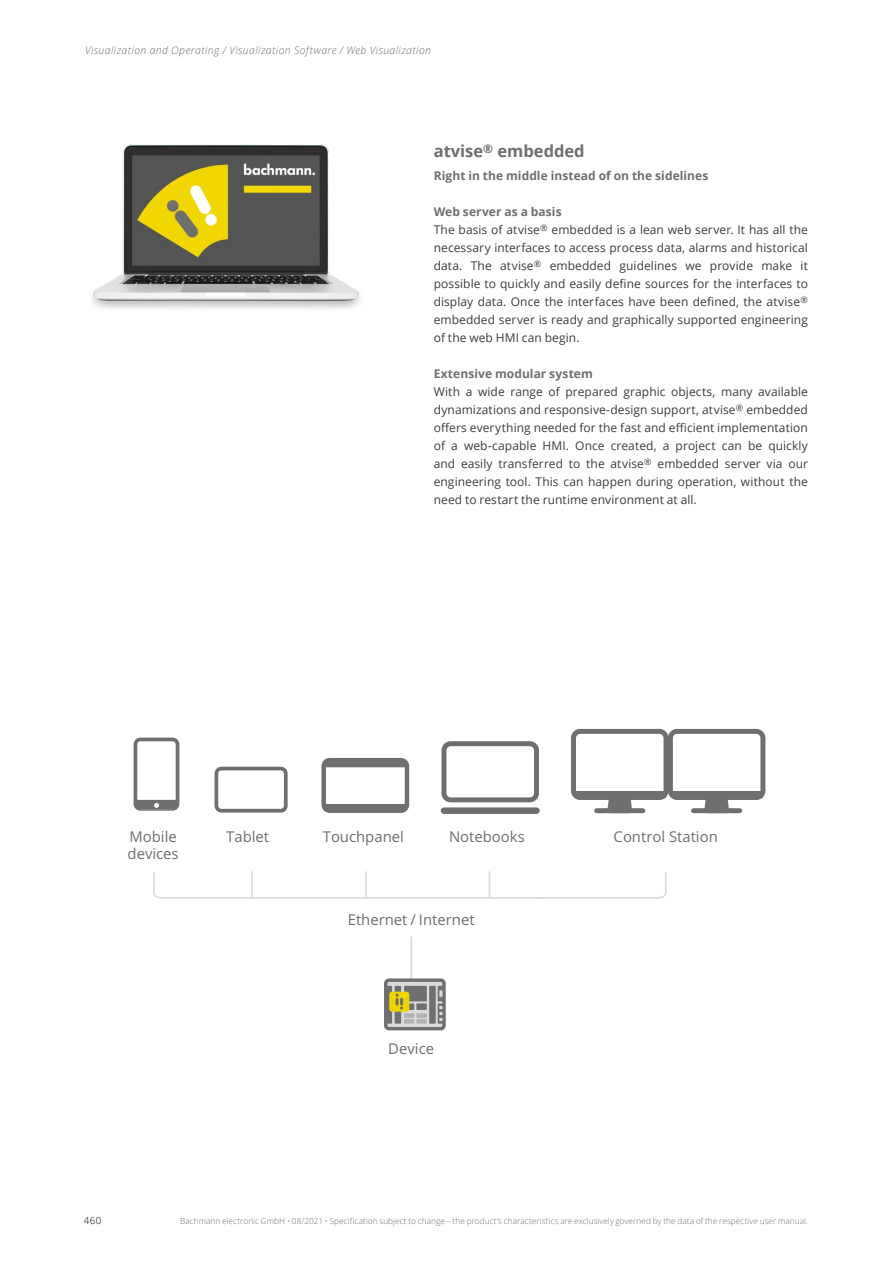
<style>
.page{position:relative;width:893px;height:1263px;background:#fff}
.page>*{position:absolute;margin:0;border:0;box-sizing:border-box;transform-origin:0 0}
.t1{font:700 16.5px "Open Sans";color:#706f6f}
.t2{font:14.85px "Open Sans";color:#706f6f}
.t3{font:12px/18px "Open Sans";letter-spacing:.005em;color:#3c3c3b}
.t4{font:700 12px "Open Sans";letter-spacing:.005em;color:#706f6f}
.t5{font:italic 300 10.5px "Open Sans";letter-spacing:.04em;color:#706f6f}
.t6{font:300 9.75px "Open Sans";color:#000}
.t7{font:300 8.25px "Open Sans";letter-spacing:.005em;color:#706f6f}
.s1{font-weight:700;color:#706f6f}
</style>
<div class="page">
<svg style="left:153px;top:871px;width:514px;height:107px"></svg>
<div style="left:571px;top:729px;width:97px;height:71px;border:5px solid #706f6f;border-radius:7px"></div>
<svg style="left:592px;top:797px;width:56px;height:17px"></svg>
<div style="left:575px;top:791px;width:91px;height:6px;background:#706f6f"></div>
<div style="left:668px;top:729px;width:97px;height:71px;border:5px solid #706f6f;border-radius:7px"></div>
<svg style="left:689px;top:797px;width:56px;height:17px"></svg>
<div style="left:672px;top:791px;width:91px;height:6px;background:#706f6f"></div>
<div style="left:441px;top:741px;width:98px;height:61px;border:5px solid #706f6f;border-radius:7px"></div>
<div style="left:444px;top:807px;width:92px;height:7px;background:#706f6f"></div>
<svg style="left:134px;top:737px;width:45px;height:74px"></svg>
<div style="left:215px;top:767px;width:73px;height:45px;border:4px solid #706f6f;border-radius:5px"></div>
<div style="left:321px;top:758px;width:88px;height:55px;border:4px solid #706f6f;border-radius:6px"></div>
<div style="left:324px;top:761px;width:83px;height:6px;background:#706f6f"></div>
<div style="left:324px;top:804px;width:83px;height:6px;background:#706f6f"></div>
<hr style="left:251px;top:872px;width:2px;height:25px;background:#dadada">
<hr style="left:365px;top:872px;width:2px;height:25px;background:#dadada">
<svg style="left:489px;top:872px;width:1px;height:25px"></svg>
<svg style="left:386px;top:980px;width:58px;height:49px"></svg>
<div style="left:384px;top:978px;width:62px;height:52px;border:3px solid #706f6f;border-radius:3px"></div>
<div style="left:386px;top:986px;width:6px;height:37px;background:#706f6f"></div>
<div style="left:395px;top:986px;width:6px;height:37px;background:#706f6f"></div>
<div style="left:404px;top:986px;width:23px;height:15px;background:#706f6f"></div>
<div style="left:429px;top:986px;width:7px;height:37px;background:#706f6f"></div>
<div style="left:438px;top:986px;width:6px;height:15px;background:#706f6f"></div>
<svg style="left:439px;top:990px;width:4px;height:7px"></svg>
<svg style="left:438px;top:1003px;width:6px;height:20px"></svg>
<svg style="left:439px;top:1006px;width:4px;height:15px"></svg>
<svg style="left:404px;top:1003px;width:10px;height:7px"></svg>
<div style="left:416px;top:1003px;width:11px;height:7px;background:#706f6f"></div>
<div style="left:404px;top:1013px;width:10px;height:5px;background:#b3b2b2"></div>
<div style="left:416px;top:1013px;width:11px;height:5px;background:#b3b2b2"></div>
<hr style="left:404px;top:1019px;width:10px;height:4px;background:#b3b2b2">
<hr style="left:416px;top:1019px;width:11px;height:4px;background:#b3b2b2">
<div style="left:389px;top:992px;width:20px;height:20px;background:#f0d400;border-radius:3px"></div>
<svg style="left:396px;top:994px;width:7px;height:15px"></svg>
<img style="left:91px;top:145px;width:270px;height:164px">
<p class="t5" style="left:85px;top:43px;width:348px">Visualization and Operating / Visualization Software / Web Visualization</p>
<h1 class="t1" style="left:434px;top:139px;width:153px">atvise<sup>®</sup> embedded</h1>
<p class="t4" style="left:434px;top:167px;width:276px">Right in the middle instead of on the sidelines</p>
<p class="t3" style="left:434px;top:203px;width:376px"><span class="s1">Web server as a basis<br></span>The basis of atvise<sup>®</sup> embedded is a lean web server. It has all the necessary interfaces to access process data, alarms and historical data. The atvise<sup>®</sup> embedded guidelines we provide make it possible to quickly and easily define sources for the interfaces to display data. Once the interfaces have been defined, the atvise<sup>® </sup>embedded server is ready and graphically supported engineering of the web HMI can begin.</p>
<p class="t4" style="left:434px;top:365px;width:161px">Extensive modular system</p>
<p class="t3" style="left:434px;top:383px;width:376px;text-align:justify">With a wide range of prepared graphic objects, many available dynamizations and responsive-design support, atvise<sup>®</sup> embedded offers everything needed for the fast and efficient implementation of a web-capable HMI. Once created, a project can be quickly and easily transferred to the atvise<sup>®</sup> embedded server via our engineering tool. This can happen during operation, without the need to restart the runtime environment at all.</p>
<p class="t2" style="left:129px;top:826px;width:49px">Mobile</p>
<p class="t2" style="left:449px;top:826px;width:77px">Notebooks</p>
<p class="t2" style="left:614px;top:826px;width:106px">Control Station</p>
<p class="t2" style="left:128px;top:844px;width:53px">devices</p>
<p class="t2" style="left:226px;top:826px;width:44px">Tablet</p>
<p class="t2" style="left:323px;top:826px;width:83px">Touchpanel</p>
<p class="t2" style="left:348px;top:909px;width:128px">Ethernet / Internet</p>
<p class="t6" style="left:84px;top:1214px;width:19px">460</p>
<p class="t2" style="left:388px;top:1038px;width:47px">Device</p>
<p class="t7" style="left:180px;top:1216px;width:629px">Bachmann electronic GmbH • 08/2021 • Specification subject to change – the product’s characteristics are exclusively governed by the data of the respective user manual.</p>
</div>
